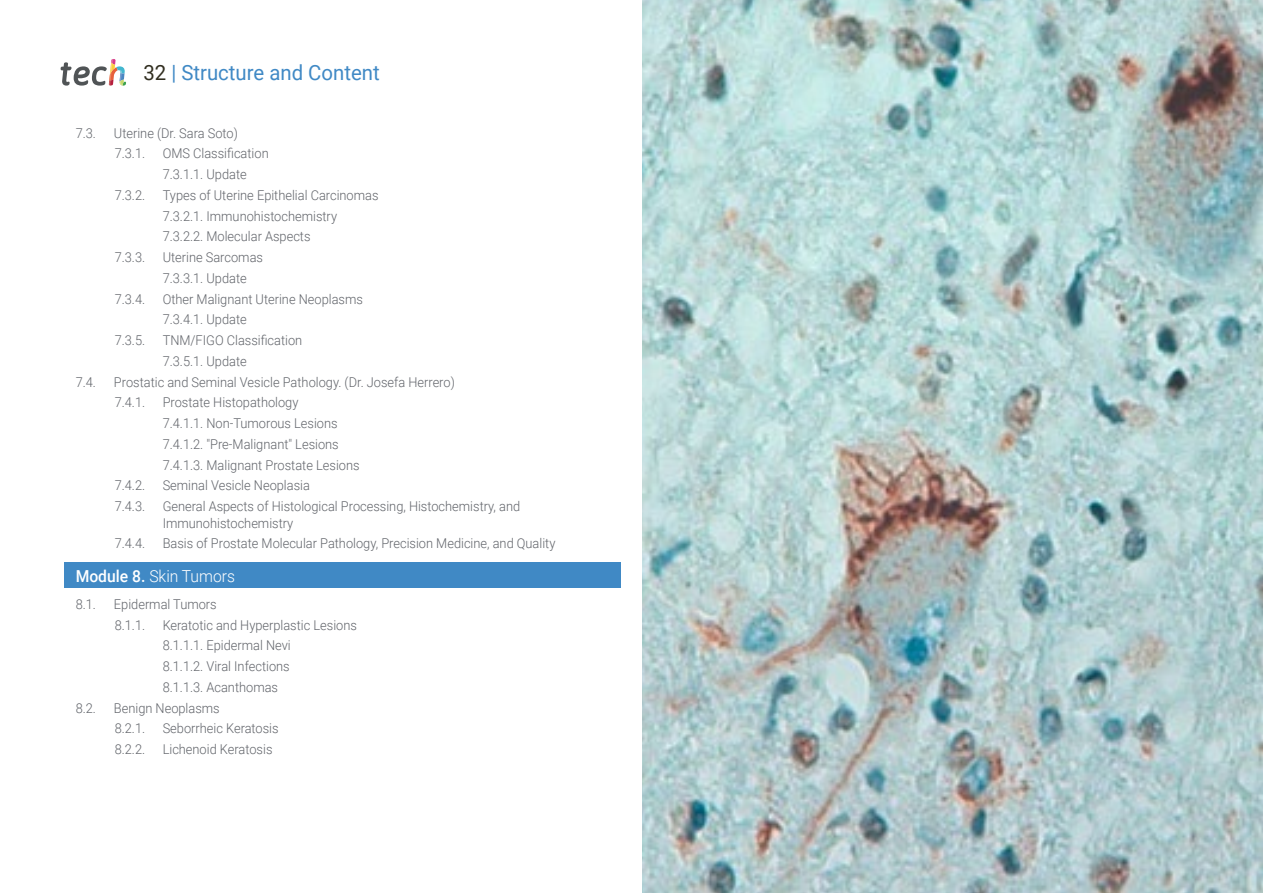
<style>
.page{position:relative;width:1263px;height:893px;background:#fff}
.page>*{position:absolute;margin:0;border:0;box-sizing:border-box;transform-origin:0 0}
.t1{font:21px "Roboto";color:#4089c5}
.t2{font:300 16.5px "Roboto";color:#fff;scale:.95 1}
.t3{font:300 13.5px/20.7px "Roboto";color:#61646a;scale:.95 1}
.s1{color:#312e20}
.s2{font-weight:500}
</style>
<div class="page">
<svg style="left:61px;top:59px;width:65px;height:27px"></svg>
<div style="left:65px;top:563px;width:556px;height:25px;background:#4089c5"></div>
<img style="left:642px;top:0;width:621px;height:893px">
<h1 class="t1" style="left:144px;top:57px;width:238px"><span class="s1">32</span> | Structure and Content</h1>
<p class="t3" style="left:76px;top:122px;width:23px">7.3.</p>
<p class="t3" style="left:114px;top:122px;width:132px">Uterine (Dr. Sara Soto)<br>7.3.1.</p>
<p class="t3" style="left:163px;top:143px;width:113px">OMS Classification<br>7.3.1.1. Update</p>
<p class="t3" style="left:115px;top:184px;width:34px">7.3.2.</p>
<p class="t3" style="left:163px;top:184px;width:229px">Types of Uterine Epithelial Carcinomas<br>7.3.2.1. Immunohistochemistry<br>7.3.2.2. Molecular Aspects</p>
<p class="t3" style="left:115px;top:247px;width:34px">7.3.3.</p>
<p class="t3" style="left:163px;top:247px;width:107px">Uterine Sarcomas<br>7.3.3.1. Update</p>
<p class="t3" style="left:115px;top:288px;width:34px">7.3.4.</p>
<p class="t3" style="left:163px;top:288px;width:212px">Other Malignant Uterine Neoplasms<br>7.3.4.1. Update</p>
<p class="t3" style="left:115px;top:330px;width:34px">7.3.5.</p>
<p class="t3" style="left:163px;top:330px;width:148px">TNM/FIGO Classification<br>7.3.5.1. Update</p>
<p class="t3" style="left:76px;top:371px;width:23px">7.4.</p>
<p class="t3" style="left:114px;top:371px;width:360px">Prostatic and Seminal Vesicle Pathology. (Dr. Josefa Herrero)<br>7.4.1.</p>
<p class="t3" style="left:163px;top:392px;width:209px">Prostate Histopathology<br>7.4.1.1. Non-Tumorous Lesions<br>7.4.1.2. "Pre-Malignant" Lesions<br>7.4.1.3. Malignant Prostate Lesions</p>
<p class="t3" style="left:115px;top:475px;width:34px">7.4.2.</p>
<p class="t3" style="left:163px;top:475px;width:156px">Seminal Vesicle Neoplasia</p>
<p class="t3" style="left:115px;top:496px;width:34px">7.4.3.</p>
<p class="t3" style="left:163px;top:498px;width:378px;line-height:16.5px">General Aspects of Histological Processing, Histochemistry, and<br>Immunohistochemistry</p>
<p class="t3" style="left:115px;top:533px;width:34px">7.4.4.</p>
<p class="t3" style="left:163px;top:533px;width:415px">Basis of Prostate Molecular Pathology, Precision Medicine, and Quality</p>
<p class="t2" style="left:76px;top:564px;width:169px"><span class="s2">Module 8.</span> Skin Tumors</p>
<p class="t3" style="left:76px;top:593px;width:23px">8.1.</p>
<p class="t3" style="left:114px;top:593px;width:110px">Epidermal Tumors<br>8.1.1.</p>
<p class="t3" style="left:163px;top:614px;width:206px">Keratotic and Hyperplastic Lesions<br>8.1.1.1. Epidermal Nevi<br>8.1.1.2. Viral Infections<br>8.1.1.3. Acanthomas</p>
<p class="t3" style="left:76px;top:697px;width:23px">8.2.</p>
<p class="t3" style="left:114px;top:697px;width:113px">Benign Neoplasms<br>8.2.1.</p>
<p class="t3" style="left:163px;top:718px;width:124px">Seborrheic Keratosis</p>
<p class="t3" style="left:115px;top:738px;width:34px">8.2.2.</p>
<p class="t3" style="left:163px;top:738px;width:117px">Lichenoid Keratosis</p>
</div>
